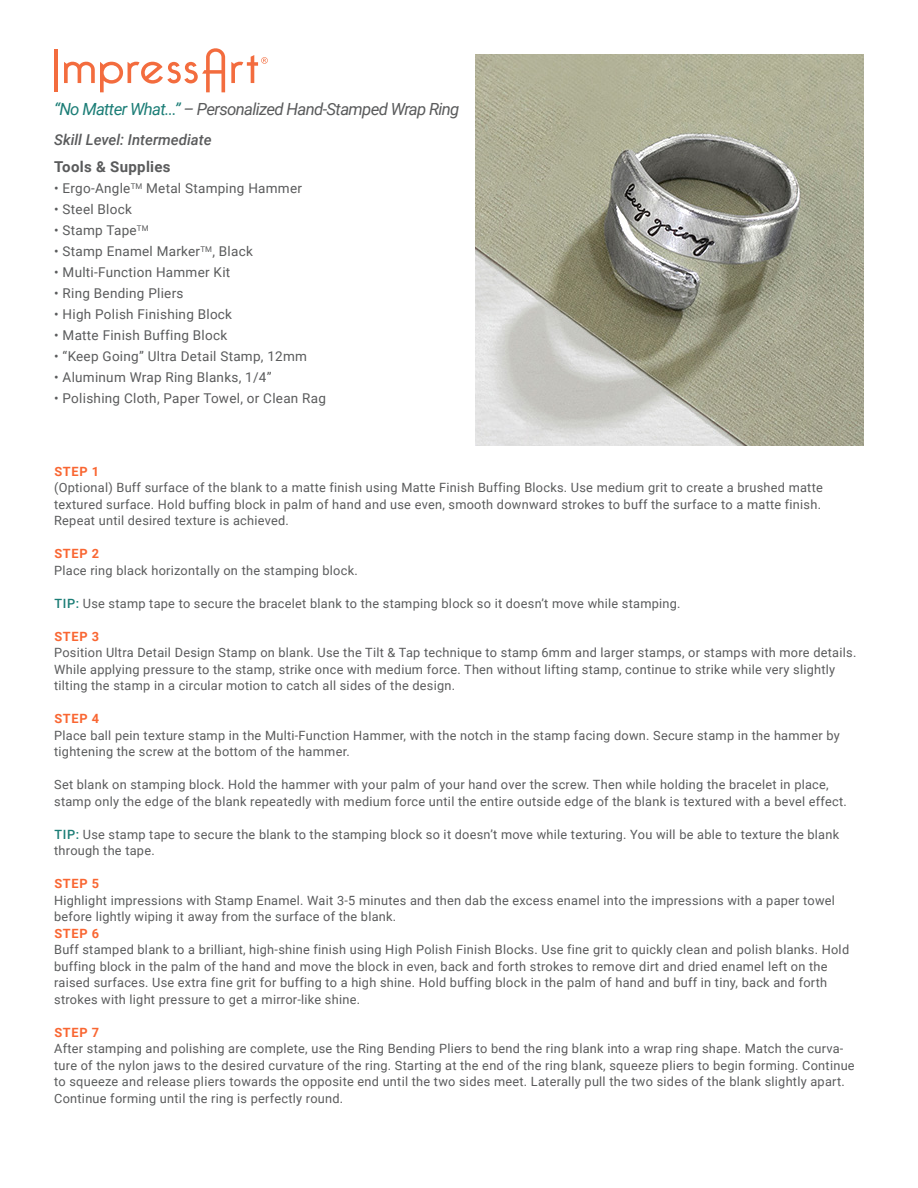
<style>
.page{position:relative;width:918px;height:1188px;background:#fff}
.page>*{position:absolute;margin:0;border:0;box-sizing:border-box;transform-origin:0 0}
.t1{font:italic 16.8px "Roboto";letter-spacing:-.04em;color:#5a5b5c}
.t2{font:italic 500 15px "Roboto";color:#5a5b5c}
.t3{font:700 15px "Roboto";letter-spacing:.02em;color:#5a5b5c}
.t4{font:13.5px "Roboto";letter-spacing:.02em;color:#5a5b5c}
.t5{font:12.75px/16.5px "Roboto";letter-spacing:.02em;color:#5a5b5c}
.s1{color:#1b7d76}
.s2{font-weight:700;color:#f96632}
.s3{font-weight:500;color:#1b7d76}
</style>
<div class="page">
<hr style="left:54px;top:49px;width:4px;height:42px;background:#f36c3e">
<svg style="left:64px;top:48px;width:161px;height:44px"></svg>
<svg style="left:231px;top:55px;width:37px;height:28px"></svg>
<img style="left:476px;top:54px;width:388px;height:392px">
<p class="t1" style="left:54px;top:98px;width:407px"><span class="s1">“No Matter What...”</span> – Personalized Hand-Stamped Wrap Ring</p>
<p class="t2" style="left:54px;top:129px;width:159px">Skill Level: Intermediate</p>
<p class="t3" style="left:54px;top:156px;width:118px">Tools &amp; Supplies</p>
<p class="t4" style="left:54px;top:179px;width:249px">• Ergo-Angle<sup>TM</sup> Metal Stamping Hammer</p>
<p class="t4" style="left:54px;top:200px;width:79px">• Steel Block</p>
<p class="t4" style="left:54px;top:221px;width:96px">• Stamp Tape<sup>TM</sup></p>
<p class="t4" style="left:54px;top:242px;width:200px">• Stamp Enamel Marker<sup>TM</sup>, Black</p>
<p class="t4" style="left:54px;top:263px;width:178px">• Multi-Function Hammer Kit</p>
<p class="t4" style="left:54px;top:284px;width:131px">• Ring Bending Pliers</p>
<p class="t4" style="left:54px;top:305px;width:179px">• High Polish Finishing Block</p>
<p class="t4" style="left:54px;top:326px;width:175px">• Matte Finish Buffing Block</p>
<p class="t4" style="left:54px;top:347px;width:254px">• “Keep Going” Ultra Detail Stamp, 12mm</p>
<p class="t4" style="left:54px;top:368px;width:219px">• Aluminum Wrap Ring Blanks, 1/4”</p>
<p class="t4" style="left:54px;top:389px;width:273px">• Polishing Cloth, Paper Towel, or Clean Rag</p>
<p class="t5" style="left:54px;top:463px;width:770px"><span class="s2">STEP 1<br></span>(Optional) Buff surface of the blank to a matte finish using Matte Finish Buffing Blocks. Use medium grit to create a brushed matte</p>
<p class="t5" style="left:54px;top:496px;width:768px">textured surface. Hold buffing block in palm of hand and use even, smooth downward strokes to buff the surface to a matte finish.<br>Repeat until desired texture is achieved.</p>
<p class="t5" style="left:54px;top:545px;width:305px"><span class="s2">STEP 2<br></span>Place ring black horizontally on the stamping block.</p>
<p class="t5" style="left:54px;top:595px;width:628px"><span class="s3">TIP:</span> Use stamp tape to secure the bracelet blank to the stamping block so it doesn’t move while stamping.</p>
<p class="t5" style="left:54px;top:628px;width:804px"><span class="s2">STEP 3<br></span>Position Ultra Detail Design Stamp on blank. Use the Tilt &amp; Tap technique to stamp 6mm and larger stamps, or stamps with more details.<br>While applying pressure to the stamp, strike once with medium force. Then without lifting stamp, continue to strike while very slightly tilting the stamp in a circular motion to catch all sides of the design.</p>
<p class="t5" style="left:54px;top:710px;width:787px"><span class="s2">STEP 4<br></span>Place ball pein texture stamp in the Multi-Function Hammer, with the notch in the stamp facing down. Secure stamp in the hammer by tightening the screw at the bottom of the hammer.</p>
<p class="t5" style="left:54px;top:776px;width:794px">Set blank on stamping block. Hold the hammer with your palm of your hand over the screw. Then while holding the bracelet in place, stamp only the edge of the blank repeatedly with medium force until the entire outside edge of the blank is textured with a bevel effect.</p>
<p class="t5" style="left:54px;top:826px;width:787px"><span class="s3">TIP:</span> Use stamp tape to secure the blank to the stamping block so it doesn’t move while texturing. You will be able to texture the blank through the tape.</p>
<p class="t5" style="left:54px;top:875px;width:797px"><span class="s2">STEP 5<br></span>Highlight impressions with Stamp Enamel. Wait 3-5 minutes and then dab the excess enamel into the impressions with a paper towel before lightly wiping it away from the surface of the blank.<br><span class="s2">STEP 6<br></span>Buff stamped blank to a brilliant, high-shine finish using High Polish Finish Blocks. Use fine grit to quickly clean and polish blanks. Hold buffing block in the palm of the hand and move the block in even, back and forth strokes to remove dirt and dried enamel left on the raised surfaces. Use extra fine grit for buffing to a high shine. Hold buffing block in the palm of hand and buff in tiny, back and forth strokes with light pressure to get a mirror-like shine.</p>
<p class="t5" style="left:54px;top:1024px;width:802px"><span class="s2">STEP 7<br></span>After stamping and polishing are complete, use the Ring Bending Pliers to bend the ring blank into a wrap ring shape. Match the curva&shy;ture of the nylon jaws to the desired curvature of the ring. Starting at the end of the ring blank, squeeze pliers to begin forming. Continue to squeeze and release pliers towards the opposite end until the two sides meet. Laterally pull the two sides of the blank slightly apart.<br>Continue forming until the ring is perfectly round.</p>
</div>
